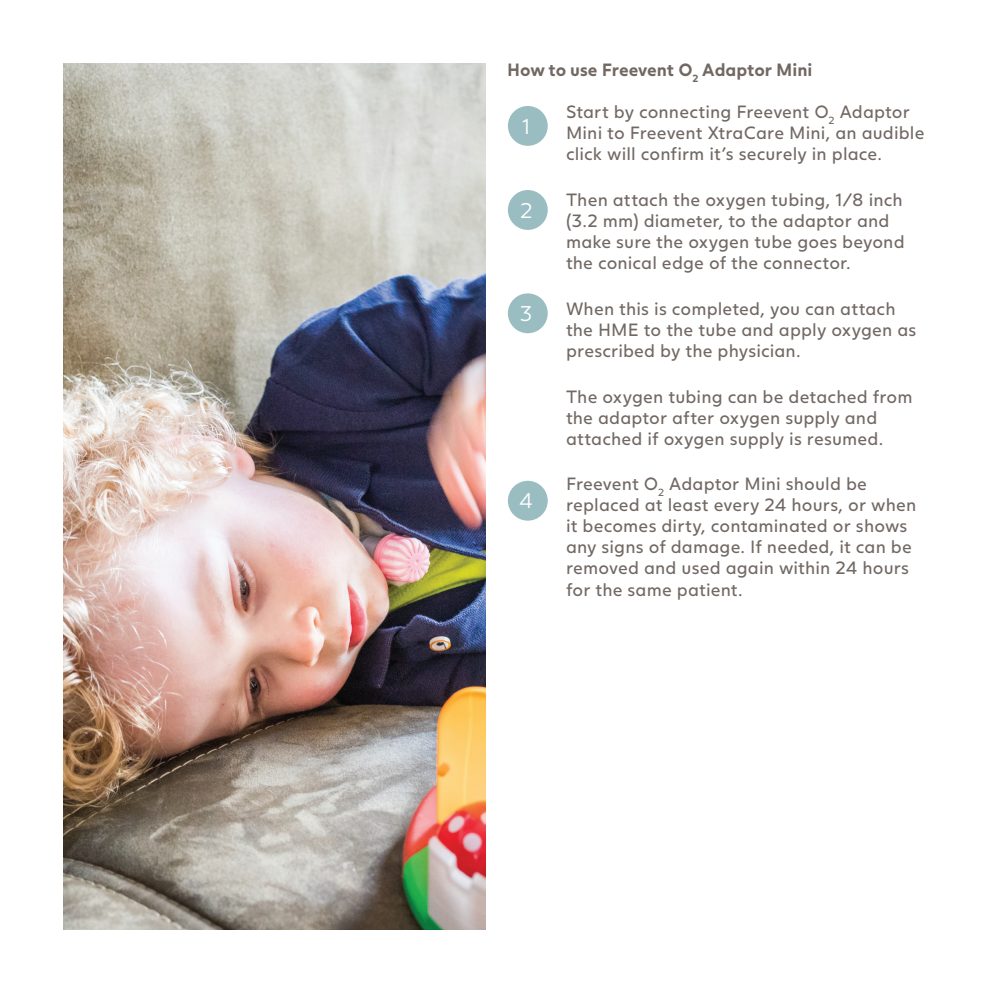
<style>
.page{position:relative;width:993px;height:993px;background:#fff}
.page>*{position:absolute;margin:0;border:0;box-sizing:border-box;transform-origin:0 0}
.t1{font:300 21px "Juli Sans";color:#fff}
.t2{font:17.5px/21px "Juli Sans";letter-spacing:.005em;color:#716863}
.t3{font:700 17.5px "Juli Sans";color:#716863}
</style>
<div class="page">
<img style="left:63px;top:63px;width:423px;height:866px">
<div style="left:507px;top:106px;width:40px;height:40px;background:#9abdc1;border-radius:50%"></div>
<div style="left:507px;top:190px;width:40px;height:40px;background:#9abdc1;border-radius:50%"></div>
<div style="left:507px;top:293px;width:40px;height:40px;background:#9abdc1;border-radius:50%"></div>
<div style="left:507px;top:480px;width:40px;height:40px;background:#9abdc1;border-radius:50%"></div>
<p class="t3" style="left:507px;top:59px;width:307px">How to use Freevent O<sub>2</sub> Adaptor Mini</p>
<p class="t2" style="left:566px;top:101px;width:360px">Start by connecting Freevent O<sub>2</sub> Adaptor<br>Mini to Freevent XtraCare Mini, an audible click will confirm it’s securely in place.</p>
<p class="t2" style="left:566px;top:189px;width:340px">Then attach the oxygen tubing, 1/8 inch (3.2 mm) diameter, to the adaptor and make sure the oxygen tube goes beyond the conical edge of the connector.</p>
<p class="t2" style="left:566px;top:298px;width:352px">When this is completed, you can attach the HME to the tube and apply oxygen as prescribed by the physician.</p>
<p class="t2" style="left:566px;top:385px;width:348px">The oxygen tubing can be detached from the adaptor after oxygen supply and attached if oxygen supply is resumed.</p>
<p class="t2" style="left:566px;top:473px;width:352px">Freevent O<sub>2</sub> Adaptor Mini should be replaced at least every 24 hours, or when it becomes dirty, contaminated or shows any signs of damage. If needed, it can be removed and used again within 24 hours for the same patient.</p>
<p class="t1" style="left:522px;top:114px;width:10px">1</p>
<p class="t1" style="left:520px;top:198px;width:14px">2</p>
<p class="t1" style="left:519px;top:301px;width:14px">3</p>
<p class="t1" style="left:519px;top:488px;width:15px">4</p>
</div>
